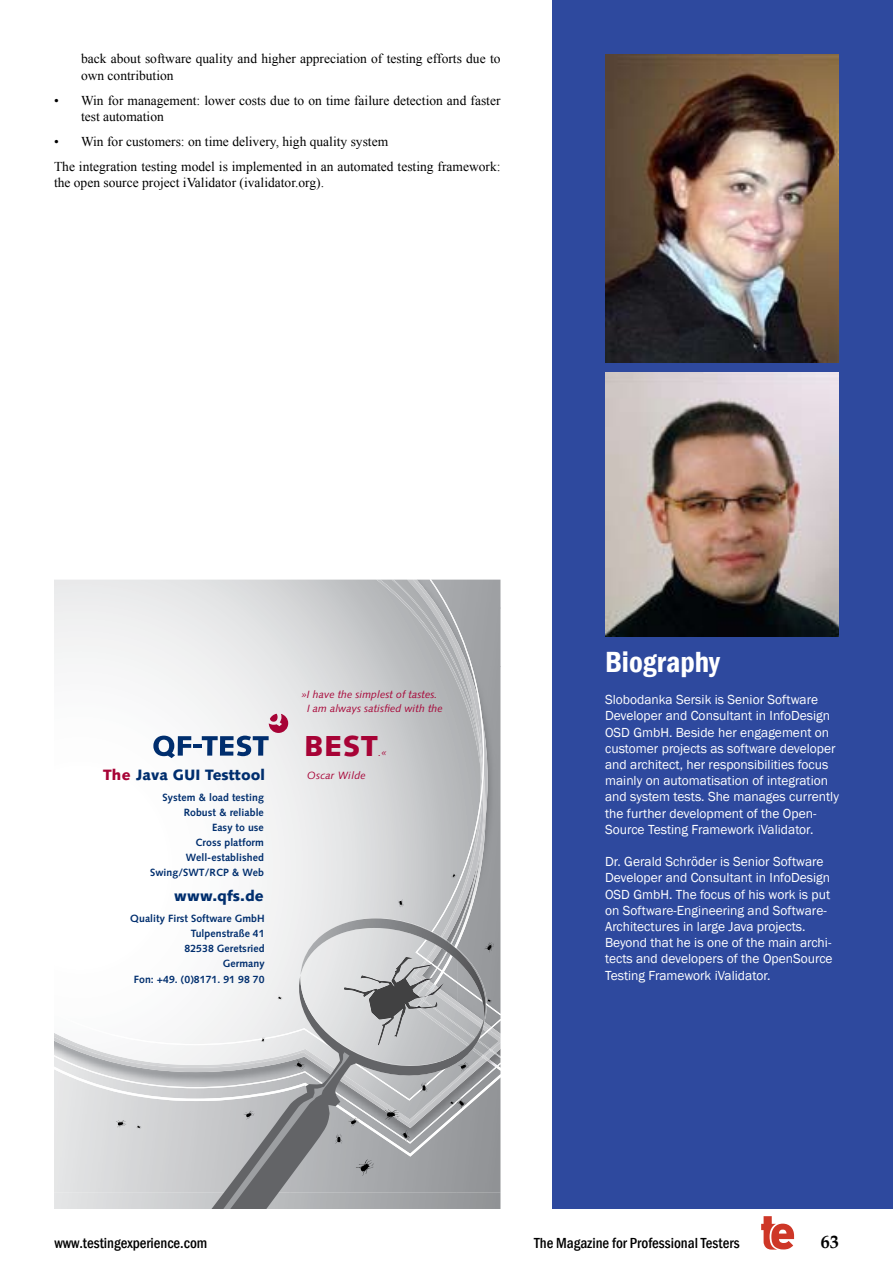
<style>
.page{position:relative;width:893px;height:1263px;background:#fff}
.page>*{position:absolute;margin:0;border:0;box-sizing:border-box;transform-origin:0 0}
.t1{font:600 condensed 30px "Franklin Gothic";color:#fff}
.t2{font:900 28.95px "Syntax LT Std";color:#a70336}
.t3{font:700 18px "Book Antiqua";color:#000}
.t4{font:500 condensed 15px "Franklin Gothic";color:#000}
.t5{font:900 15px "Syntax LT Std";color:#002e6e}
.t6{font:13.5px/16.2px "Franklin Gothic";color:#fff}
.t7{font:13.5px/16.2px "Times New Roman";color:#000}
.t8{font:700 10.5px/15px "Syntax LT Std";letter-spacing:.005em;color:#002e6e;text-align:right}
.t9{font:italic 10.5px/13.5px "Syntax LT Std";letter-spacing:.005em;color:#a70336;text-align:center}
.s1{color:#a70336}
</style>
<div class="page">
<svg style="left:761px;top:1216px;width:33px;height:33px"></svg>
<div style="left:553px;top:0;width:340px;height:1209px;background:#2e499e"></div>
<img style="left:605px;top:54px;width:234px;height:308px">
<img style="left:605px;top:373px;width:234px;height:263px">
<img style="left:479px;top:861px;width:3px;height:57px">
<img style="left:483px;top:655px;width:5px;height:164px">
<img style="left:485px;top:783px;width:1px;height:58px">
<img style="left:479px;top:719px;width:6px;height:142px">
<svg style="left:54px;top:580px;width:425px;height:338px"></svg>
<svg style="left:376px;top:580px;width:107px;height:274px;background:#bbbdbf"></svg>
<svg style="left:153px;top:714px;width:135px;height:44px"></svg>
<svg style="left:398px;top:899px;width:5px;height:8px"></svg>
<svg style="left:452px;top:873px;width:4px;height:5px"></svg>
<svg style="left:54px;top:918px;width:446px;height:291px"></svg>
<p class="t7" style="left:81px;top:51px;width:421px">back about software quality and higher appreciation of testing efforts due to own contribution</p>
<p class="t7" style="left:81px;top:92px;width:421px;text-indent:-27px">• Win for management: lower costs due to on time failure detection and faster test automation</p>
<p class="t7" style="left:54px;top:129px;width:448px;line-height:25px">• Win for customers: on time delivery, high quality system<br>The integration testing model is implemented in an automated testing framework:</p>
<p class="t7" style="left:54px;top:175px;width:272px">the open source project iValidator (ivalidator.org).</p>
<p class="t5" style="left:103px;top:766px;width:163px"><span class="s1">The</span> Java GUI Testtool</p>
<p class="t8" style="left:150px;top:790px;width:115px">System &amp; load testing<br>Robust &amp; reliable<br>Easy to use<br>Cross platform<br>Well-established<br>Swing/SWT/RCP &amp; Web</p>
<p class="t5" style="left:174px;top:887px;width:91px">www.qfs.de</p>
<p class="t8" style="left:130px;top:911px;width:136px">Quality First Software GmbH<br>Tulpenstraße 41<br>82538 Geretsried<br>Germany<br>Fon: +49. (0)8171. 91 98 70</p>
<p class="t9" style="left:301px;top:688px;width:143px">»I have the simplest of tastes.<br>I am always satisfied with the</p>
<h2 class="t2" style="left:304px;top:728px;width:75px">BEST</h2>
<p class="t9" style="left:378px;top:745px;width:10px">.«</p>
<p class="t9" style="left:307px;top:769px;width:60px">Oscar Wilde</p>
<h1 class="t1" style="left:605px;top:642px;width:116px">Biography</h1>
<p class="t6" style="left:605px;top:692px;width:235px">Slobodanka Sersik is Senior Software Developer and Consultant in InfoDesign OSD GmbH. Beside her engagement on customer projects as software developer and architect, her responsibilities focus mainly on automatisation of integration and system tests. She manages currently the further development of the Open-Source Testing Framework iValidator.</p>
<p class="t6" style="left:605px;top:854px;width:229px">Dr. Gerald Schröder is Senior Software Developer and Consultant in InfoDesign OSD GmbH. The focus of his work is put on Software-Engineering and Software-Architectures in large Java projects.<br>Beyond that he is one of the main archi&shy;tects and developers of the OpenSource Testing Framework iValidator.</p>
<p class="t4" style="left:54px;top:1233px;width:154px">www.testingexperience.com</p>
<p class="t4" style="left:534px;top:1233px;width:207px">The Magazine for Professional Testers</p>
<h3 class="t3" style="left:821px;top:1229px;width:19px">63</h3>
</div>
